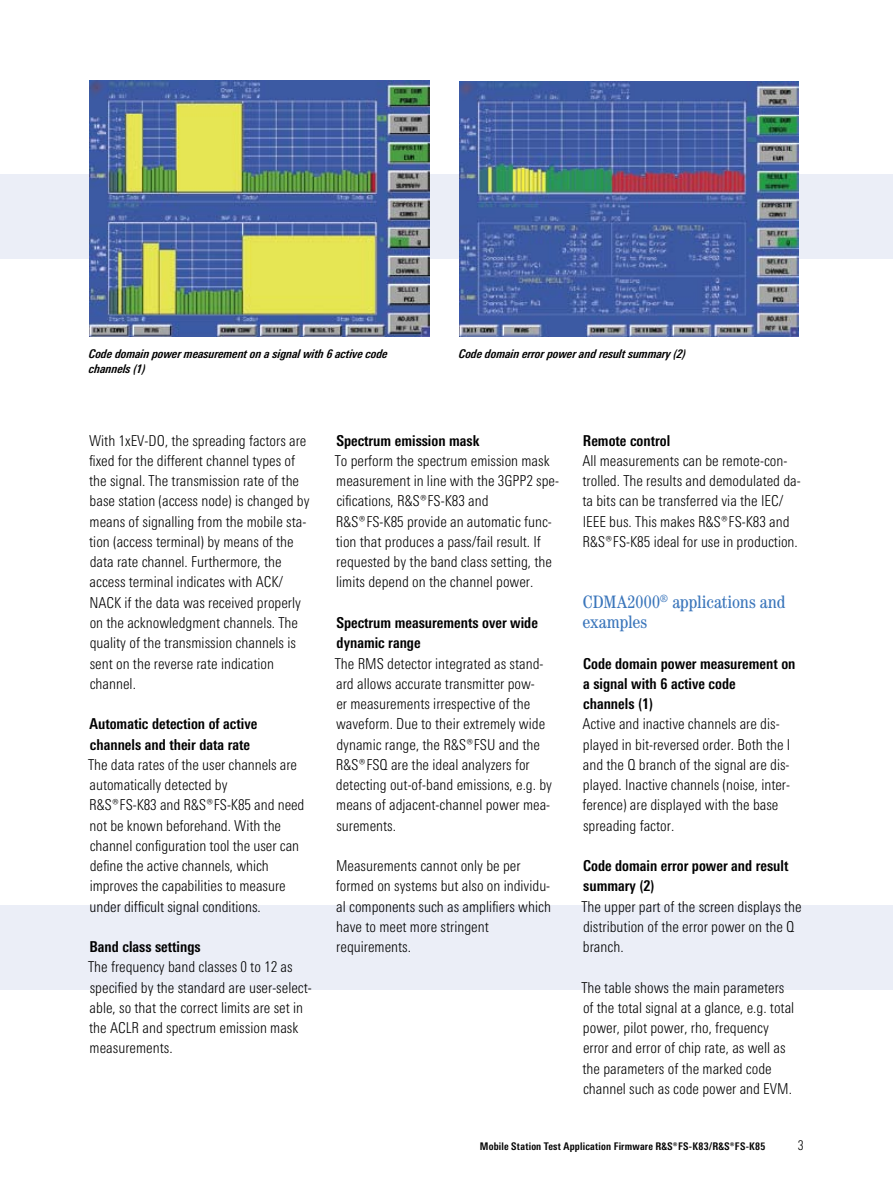
<style>
.page{position:relative;width:893px;height:1191px;background:#fff}
.page>*{position:absolute;margin:0;border:0;box-sizing:border-box;transform-origin:0 0}
.t1{font:condensed 18px/20.2px "Century";color:#3b76bb}
.t2{font:300 15px/20.2px "RS Univers Cond";color:#000}
.t3{font:700 15px/20.2px "RS Univers Cond";color:#000}
.t4{font:300 13.5px "RS Univers Cond";color:#000}
.t5{font:italic 700 12px/14.4px "RS Univers Cond";color:#000}
.t6{font:700 10.5px "RS Univers Cond";letter-spacing:.025em;color:#000}
</style>
<div class="page">
<div style="left:0;top:905px;width:893px;height:84px;background:#ebeef7"></div>
<div style="left:0;top:174px;width:893px;height:85px;background:#ebeef7"></div>
<img style="left:89px;top:81px;width:340px;height:256px">
<img style="left:459px;top:81px;width:339px;height:255px">
<p class="t5" style="left:89px;top:347px;width:300px">Code domain power measurement on a signal with 6 active code channels (1)</p>
<p class="t5" style="left:459px;top:346px;width:228px">Code domain error power and result summary (2)</p>
<p class="t2" style="left:89px;top:430px;width:222px">With 1xEV-DO, the spreading factors are fixed for the different channel types of the signal. The transmission rate of the base station (access node) is changed by means of signalling from the mobile sta&shy;tion (access terminal) by means of the data rate channel. Furthermore, the access terminal indicates with ACK/ NACK if the data was received properly on the acknowledgment channels. The quality of the transmission channels is sent on the reverse rate indication channel.</p>
<p class="t3" style="left:90px;top:713px;width:169px">Automatic detection of active channels and their data rate</p>
<p class="t2" style="left:88px;top:754px;width:218px">The data rates of the user channels are automatically detected by<br>¸FS-K83 and ¸FS-K85 and need not be known beforehand. With the channel configuration tool the user can define the active channels, which improves the capabilities to measure under difficult signal conditions.</p>
<p class="t3" style="left:90px;top:936px;width:113px">Band class settings</p>
<p class="t2" style="left:88px;top:957px;width:225px">The frequency band classes 0 to 12 as specified by the standard are user-select&shy;able, so that the correct limits are set in the ACLR and spectrum emission mask measurements.</p>
<p class="t3" style="left:336px;top:430px;width:144px">Spectrum emission mask</p>
<p class="t2" style="left:335px;top:450px;width:226px">To perform the spectrum emission mask measurement in line with the 3GPP2 spe&shy;cifications, ¸FS-K83 and<br>¸FS-K85 provide an automatic func&shy;tion that produces a pass/fail result. If requested by the band class setting, the limits depend on the channel power.</p>
<p class="t3" style="left:336px;top:612px;width:203px">Spectrum measurements over wide dynamic range</p>
<p class="t2" style="left:335px;top:653px;width:219px">The RMS detector integrated as stand&shy;ard allows accurate transmitter pow-<br>er measurements irrespective of the waveform. Due to their extremely wide dynamic range, the ¸FSU and the ¸FSQ are the ideal analyzers for detecting out-of-band emissions, e.g. by means of adjacent-channel power mea&shy;surements.</p>
<p class="t2" style="left:336px;top:855px;width:217px">Measurements cannot only be per formed on systems but also on individu&shy;al components such as amplifiers which have to meet more stringent requirements.</p>
<p class="t3" style="left:583px;top:430px;width:89px">Remote control</p>
<p class="t2" style="left:582px;top:450px;width:220px">All measurements can be remote-con&shy;trolled. The results and demodulated da&shy;ta bits can be transferred via the IEC/ IEEE bus. This makes ¸FS-K83 and ¸FS-K85 ideal for use in production.</p>
<p class="t1" style="left:583px;top:591px;width:204px">CDMA2000<sup>®</sup> applications and examples</p>
<p class="t3" style="left:583px;top:653px;width:214px">Code domain power measurement on a signal with 6 active code<br>channels (1)</p>
<p class="t2" style="left:582px;top:714px;width:209px">Active and inactive channels are dis&shy;played in bit-reversed order. Both the I and the Q branch of the signal are dis&shy;played. Inactive channels (noise, inter&shy;ference) are displayed with the base spreading factor.</p>
<p class="t3" style="left:583px;top:855px;width:207px">Code domain error power and result summary (2)</p>
<p class="t2" style="left:581px;top:896px;width:222px">The upper part of the screen displays the distribution of the error power on the Q branch.</p>
<p class="t2" style="left:581px;top:977px;width:214px">The table shows the main parameters of the total signal at a glance, e.g. total power, pilot power, rho, frequency error and error of chip rate, as well as the parameters of the marked code channel such as code power and EVM.</p>
<p class="t6" style="left:480px;top:1139px;width:287px">Mobile Station Test Application Firmware ¸FS-K83/¸FS-K85</p>
<p class="t4" style="left:798px;top:1137px;width:7px">3</p>
</div>
